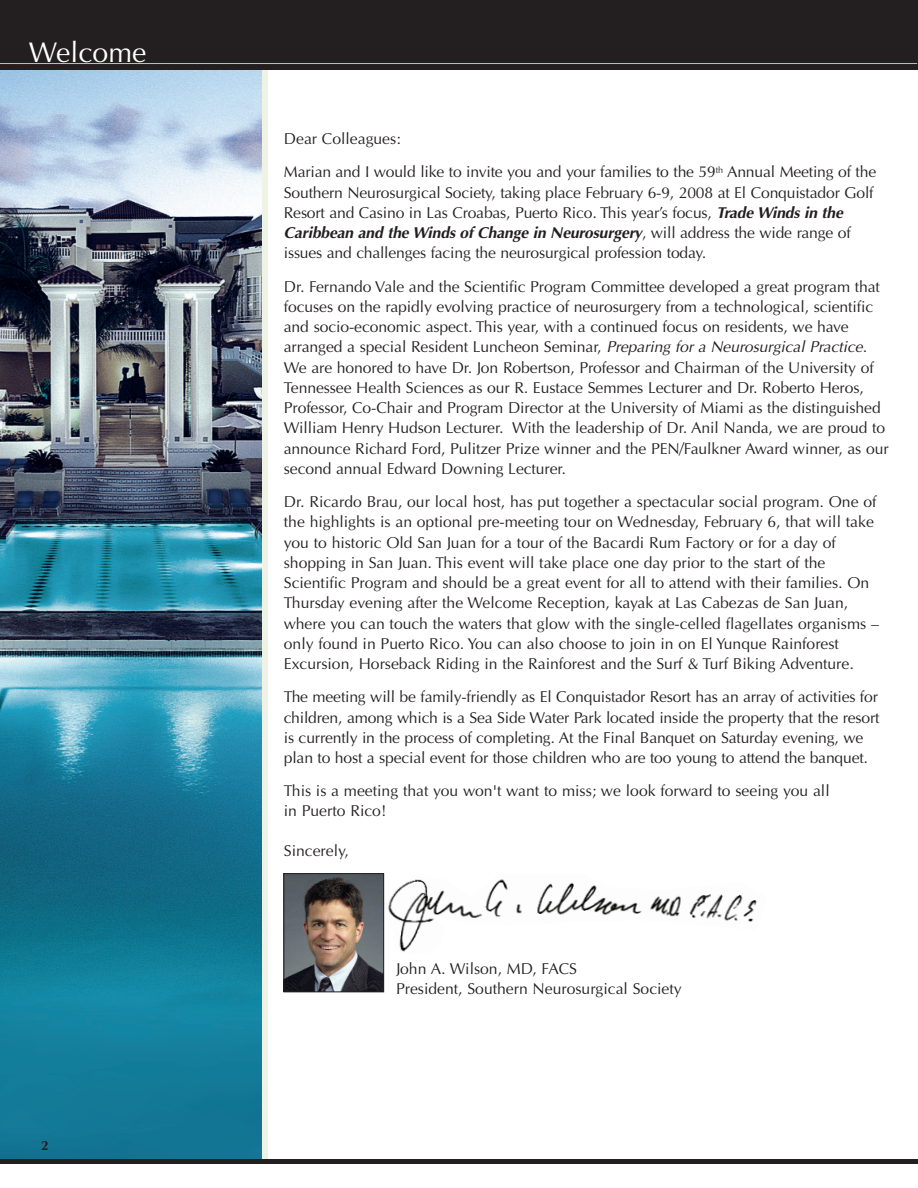
<style>
.page{position:relative;width:918px;height:1188px;background:#fff}
.page>*{position:absolute;margin:0;border:0;box-sizing:border-box;transform-origin:0 0}
.t1{font:28.5px "Optima";color:#fff}
.t2{font:15.75px/20.2px "Optima";letter-spacing:-.005em;color:#231f20}
.t3{font:700 13.5px "Optima";color:#231f20}
.s1{font-weight:700;font-style:italic}
.s2{font-style:italic}
</style>
<div class="page">
<img style="left:0;top:70px;width:262px;height:1089px">
<div style="left:262px;top:59px;width:6px;height:1102px;background:#eef3e6"></div>
<div style="left:0;top:0;width:918px;height:70px;background:#231f20"></div>
<hr style="left:0;top:1159px;width:918px;height:4px;background:#231f20">
<hr style="left:0;top:63px;width:917px;height:1px;background:#b4cc95">
<img style="left:286px;top:875px;width:96px;height:115px">
<div style="left:284px;top:873px;width:100px;height:119px;border:1px solid #231f20"></div>
<img style="left:384px;top:873px;width:373px;height:82px">
<h1 class="t1" style="left:29px;top:40px;width:119px">Welcome</h1>
<p class="t3" style="left:41px;top:1140px;width:9px">2</p>
<p class="t2" style="left:284px;top:124px;width:594px;line-height:33.2px">Dear Colleagues:<br>Marian and I would like to invite you and your families to the 59<sup>th</sup> Annual Meeting of the</p>
<p class="t2" style="left:284px;top:184px;width:591px">Southern Neurosurgical Society, taking place February 6-9, 2008 at El Conquistador Golf Resort and Casino in Las Croabas, Puerto Rico. This year’s focus, <span class="s1">Trade Winds in the Caribbean and the Winds of Change in Neurosurgery</span>, w i l l a d d r e s s t h e w i d e r a n g e o f issues and challenges facing the neurosurgical profession today.</p>
<p class="t2" style="left:284px;top:278px;width:606px">Dr. Fernando Vale and the Scientific Program Committee developed a great program that focuses on the rapidly evolving practice of neurosurgery from a technological, scientific and socio-economic aspect. This year, with a continued focus on residents, we have arranged a special Resident Luncheon Seminar, <span class="s2">Preparing for a Neurosurgical Practice</span>.<br>We are honored to have Dr. Jon Robertson, Professor and Chairman of the University of Tennessee Health Sciences as our R. Eustace Semmes Lecturer and Dr. Roberto Heros, Professor, Co-Chair and Program Director at the University of Miami as the distinguished William Henry Hudson Lecturer. With the leadership of Dr. Anil Nanda, we are proud to announce Richard Ford, Pulitzer Prize winner and the PEN/Faulkner Award winner, as our second annual Edward Downing Lecturer.</p>
<p class="t2" style="left:284px;top:493px;width:597px">Dr. Ricardo Brau, our local host, has put together a spectacular social program. One of the highlights is an optional pre-meeting tour on Wednesday, February 6, that will take you to historic Old San Juan for a tour of the Bacardi Rum Factory or for a day of shopping in San Juan. This event will take place one day prior to the start of the Scientific Program and should be a great event for all to attend with their families. On Thursday evening after the Welcome Reception, kayak at Las Cabezas de San Juan, where you can touch the waters that glow with the single-celled flagellates organisms – only found in Puerto Rico. You can also choose to join in on El Yunque Rainforest Excursion, Horseback Riding in the Rainforest and the Surf &amp; Turf Biking Adventure.</p>
<p class="t2" style="left:284px;top:688px;width:597px">The meeting will be family-friendly as El Conquistador Resort has an array of activities for children, among which is a Sea Side Water Park located inside the property that the resort is currently in the process of completing. At the Final Banquet on Saturday evening, we plan to host a special event for those children who are too young to attend the banquet.</p>
<p class="t2" style="left:284px;top:782px;width:547px">This is a meeting that you won't want to miss; we look forward to seeing you all in Puerto Rico!</p>
<p class="t2" style="left:284px;top:842px;width:67px">Sincerely,</p>
<p class="t2" style="left:396px;top:960px;width:287px">John A. Wilson, MD, FACS<br>President, Southern Neurosurgical Society</p>
</div>
